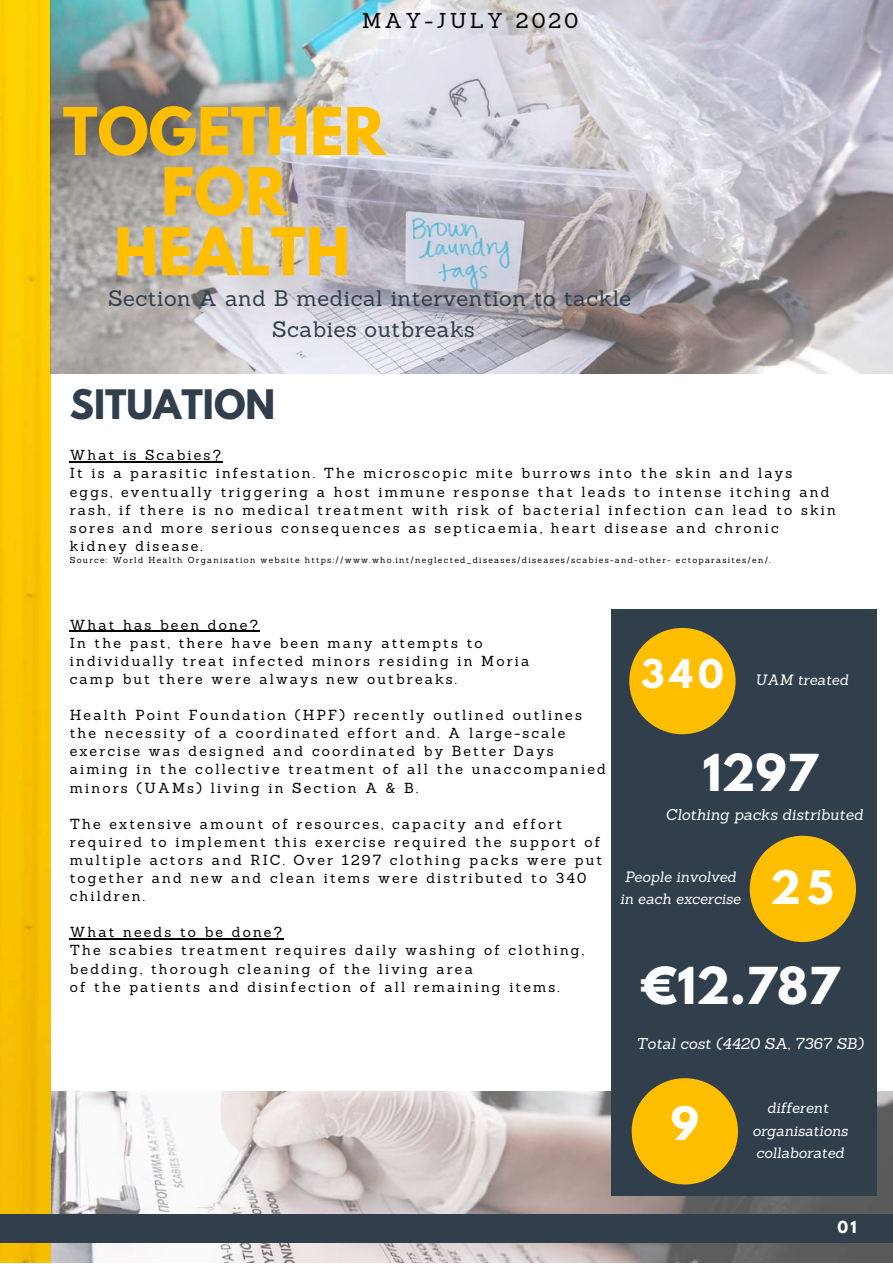
<style>
.page{position:relative;width:893px;height:1264px;background:#fff}
.page>*{position:absolute;margin:0;border:0;box-sizing:border-box;transform-origin:0 0}
.t1{font:700 58.2px/60.2px "League Spartan";color:#ffbe00;text-align:center}
.t2{font:700 45.15px "League Spartan";color:#fff}
.t3{font:700 40.8px "League Spartan";color:#fff}
.t4{font:700 36px "League Spartan";color:#303f4b}
.t5{font:700 35.1px "League Spartan";color:#fff}
.t6{font:21.9px/31px "Sanchez";letter-spacing:.025em;color:#303f4b;text-align:center}
.t7{font:21px "Sanchez";letter-spacing:.15em;color:#000}
.t8{font:italic 15.3px "Sanchez";color:#fff}
.t9{font:700 14.85px "League Spartan";color:#fff}
.t10{font:italic 14.55px/22.2px "Sanchez";color:#fff;text-align:center}
.t11{font:14.25px/18.1px "Sanchez";letter-spacing:.15em;color:#000}
.t12{font:8.55px "Sanchez";letter-spacing:.15em;color:#000}
</style>
<div class="page">
<hr style="left:70px;top:461px;width:153px;height:1px;background:#000">
<hr style="left:70px;top:630px;width:190px;height:1px;background:#000">
<hr style="left:70px;top:938px;width:214px;height:1px;background:#000">
<img style="left:51px;top:1091px;width:841px;height:171px">
<div style="left:611px;top:609px;width:265px;height:586px;background:#303f4b"></div>
<div style="left:629px;top:628px;width:106px;height:106px;background:#ffbe00;border-radius:50%"></div>
<div style="left:749px;top:835px;width:106px;height:107px;background:#ffbe00;border-radius:50%"></div>
<div style="left:631px;top:1078px;width:107px;height:106px;background:#ffbe00;border-radius:50%"></div>
<img style="left:0;top:0;width:51px;height:1262px">
<div style="left:0;top:1214px;width:892px;height:28px;background:#303f4b"></div>
<img style="left:51px;top:0;width:841px;height:373px">
<h3 class="t7" style="left:362px;top:7px;width:217px">MAY-JULY 2020</h3>
<h1 class="t1" style="left:63px;top:109px;width:324px">TOGETHER<br>FOR<br>HEALTH</h1>
<h3 class="t6" style="left:108px;top:282px;width:525px">Section A and B medical intervention to tackle<br>Scabies outbreaks</h3>
<h3 class="t4" style="left:70px;top:387px;width:207px">SITUATION</h3>
<p class="t11" style="left:70px;top:446px;width:767px">What is Scabies?<br>It is a parasitic infestation. The microscopic mite burrows into the skin and lays eggs, eventually triggering a host immune response that leads to intense itching and rash, if there is no medical treatment with risk of bacterial infection can lead to skin sores and more serious consequences as septicaemia, heart disease and chronic kidney disease.</p>
<p class="t12" style="left:70px;top:554px;width:702px">Source: World Health Organisation website https://www.who.int/neglected_diseases/diseases/scabies-and-other- ectoparasites/en/.</p>
<p class="t11" style="left:70px;top:615px;width:461px">What has been done?<br>In the past, there have been many attempts to individually treat infected minors residing in Moria camp but there were always new outbreaks.</p>
<p class="t11" style="left:70px;top:706px;width:537px">Health Point Foundation (HPF) recently outlined outlines the necessity of a coordinated effort and. A large-scale exercise was designed and coordinated by Better Days aiming in the collective treatment of all the unaccompanied minors (UAMs) living in Section A &amp; B.</p>
<p class="t11" style="left:70px;top:814px;width:534px">The extensive amount of resources, capacity and effort required to implement this exercise required the support of multiple actors and RIC. Over 1297 clothing packs were put together and new and clean items were distributed to 340 children.</p>
<p class="t11" style="left:70px;top:923px;width:515px">What needs to be done?<br>The scabies treatment requires daily washing of clothing, bedding, thorough cleaning of the living area<br>of the patients and disinfection of all remaining items.</p>
<h3 class="t5" style="left:641px;top:656px;width:84px">340</h3>
<p class="t10" style="left:755px;top:669px;width:95px">UAM treated</p>
<h2 class="t2" style="left:702px;top:750px;width:116px">1297</h2>
<p class="t8" style="left:665px;top:804px;width:199px">Clothing packs distributed</p>
<p class="t10" style="left:620px;top:865px;width:122px">People involved in each excercise</p>
<h3 class="t3" style="left:770px;top:867px;width:65px">25</h3>
<h2 class="t2" style="left:640px;top:963px;width:200px">€12.787</h2>
<p class="t8" style="left:636px;top:1033px;width:229px">Total cost (4420 SA, 7367 SB)</p>
<h3 class="t3" style="left:670px;top:1103px;width:30px">9</h3>
<p class="t10" style="left:752px;top:1097px;width:97px">different organisations collaborated</p>
<p class="t9" style="left:837px;top:1219px;width:21px">01</p>
</div>
